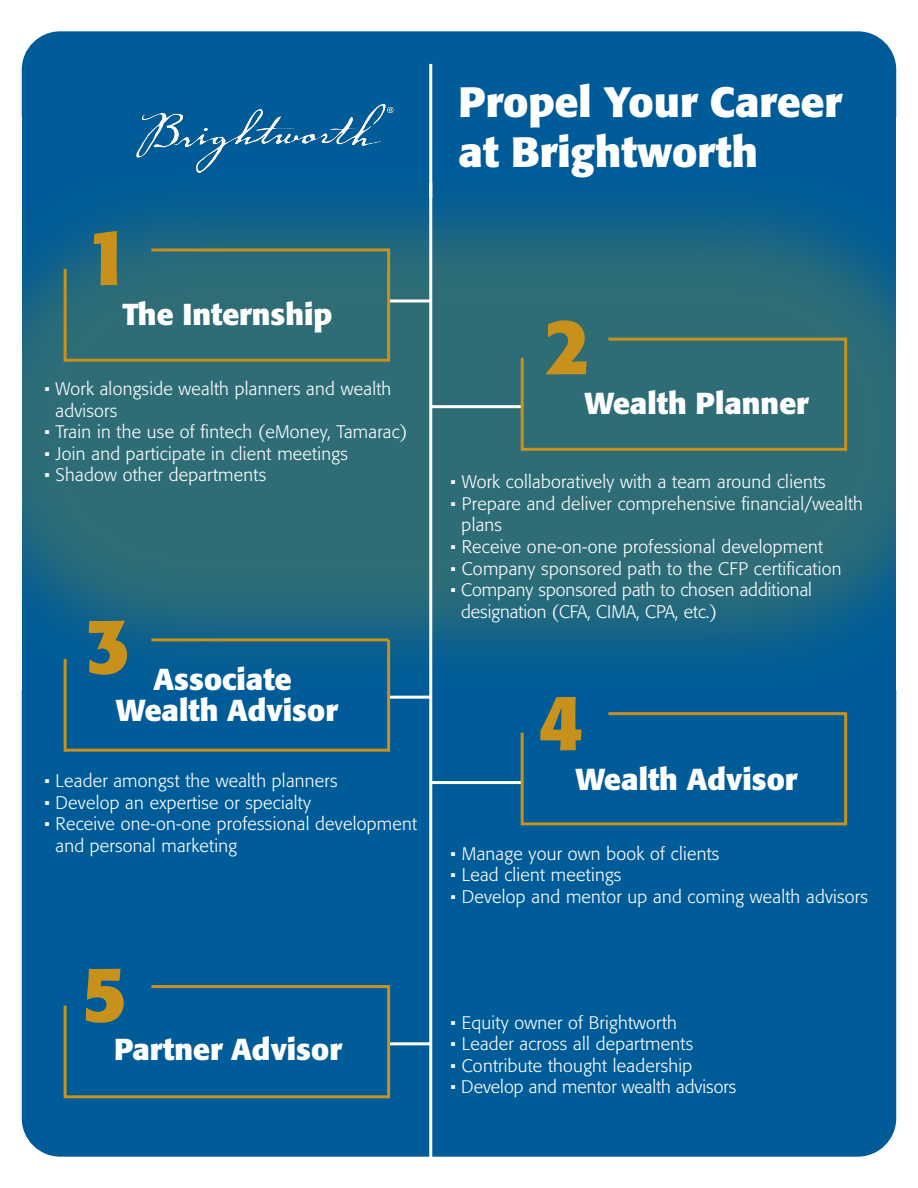
<style>
.page{position:relative;width:918px;height:1188px;background:#fff}
.page>*{position:absolute;margin:0;border:0;box-sizing:border-box;transform-origin:0 0}
.t1{font:700 78px "Formata BQ";color:#c7911b}
.t2{font:700 42px/50.4px "Formata BQ";color:#fff}
.t3{font:700 30px/31.5px "Formata BQ";color:#fff;text-align:center}
.t4{font:300 18px/21.6px "Formata BQ";letter-spacing:.015em;color:#fff}
</style>
<div class="page">
<div style="left:22px;top:31px;width:874px;height:1126px;background:#005c98;border-radius:38px"></div>
<hr style="left:429px;top:64px;width:3px;height:134px;background:#fff">
<img style="left:124px;top:31px;width:283px;height:142px">
<img style="left:22px;top:176px;width:874px;height:508px">
<hr style="left:429px;top:183px;width:3px;height:989px;background:#fff">
<hr style="left:389px;top:299px;width:42px;height:3px;background:#fff">
<hr style="left:389px;top:696px;width:42px;height:3px;background:#fff">
<hr style="left:389px;top:1042px;width:42px;height:3px;background:#fff">
<hr style="left:431px;top:405px;width:91px;height:3px;background:#fff">
<hr style="left:431px;top:781px;width:91px;height:3px;background:#fff">
<hr style="left:64px;top:269px;width:3px;height:93px;background:#c7911b">
<hr style="left:65px;top:359px;width:324px;height:3px;background:#c7911b">
<hr style="left:387px;top:249px;width:3px;height:113px;background:#c7911b">
<hr style="left:151px;top:248px;width:238px;height:3px;background:#c7911b">
<hr style="left:64px;top:659px;width:3px;height:93px;background:#c7911b">
<hr style="left:65px;top:749px;width:324px;height:3px;background:#c7911b">
<hr style="left:387px;top:640px;width:3px;height:112px;background:#c7911b">
<hr style="left:151px;top:638px;width:238px;height:3px;background:#c7911b">
<hr style="left:521px;top:733px;width:3px;height:92px;background:#c7911b">
<hr style="left:522px;top:822px;width:324px;height:3px;background:#c7911b">
<hr style="left:844px;top:712px;width:3px;height:113px;background:#c7911b">
<hr style="left:608px;top:712px;width:238px;height:3px;background:#c7911b">
<hr style="left:64px;top:1006px;width:3px;height:92px;background:#c7911b">
<hr style="left:65px;top:1095px;width:324px;height:3px;background:#c7911b">
<hr style="left:387px;top:985px;width:3px;height:113px;background:#c7911b">
<hr style="left:151px;top:985px;width:238px;height:3px;background:#c7911b">
<hr style="left:521px;top:358px;width:3px;height:93px;background:#c7911b">
<hr style="left:522px;top:448px;width:324px;height:3px;background:#c7911b">
<hr style="left:844px;top:338px;width:3px;height:113px;background:#c7911b">
<hr style="left:608px;top:338px;width:238px;height:3px;background:#c7911b">
<h1 class="t1" style="left:85px;top:209px;width:47px">1</h1>
<h2 class="t2" style="left:459px;top:77px;width:385px">Propel Your Career at Brightworth</h2>
<h3 class="t3" style="left:122px;top:298px;width:212px">The Internship</h3>
<h1 class="t1" style="left:545px;top:298px;width:47px">2</h1>
<h3 class="t3" style="left:584px;top:387px;width:226px">Wealth Planner</h3>
<p class="t4" style="left:55px;top:378px;width:337px;text-indent:-11px">• Work alongside wealth planners and wealth advisors</p>
<p class="t4" style="left:44px;top:421px;width:364px">• Train in the use of fintech (eMoney, Tamarac)</p>
<p class="t4" style="left:44px;top:443px;width:305px">• Join and participate in client meetings</p>
<p class="t4" style="left:44px;top:464px;width:223px">• Shadow other departments</p>
<p class="t4" style="left:451px;top:471px;width:377px">• Work collaboratively with a team around clients</p>
<p class="t4" style="left:462px;top:493px;width:403px;text-indent:-11px">• Prepare and deliver comprehensive financial/wealth plans</p>
<p class="t4" style="left:451px;top:536px;width:374px">• Receive one-on-one professional development</p>
<p class="t4" style="left:451px;top:558px;width:392px">• Company sponsored path to the CFP certification</p>
<p class="t4" style="left:461px;top:579px;width:352px;text-indent:-11px">• Company sponsored path to chosen additional designation (CFA, CIMA, CPA, etc.)</p>
<h1 class="t1" style="left:85px;top:597px;width:47px">3</h1>
<h3 class="t3" style="left:116px;top:663px;width:223px">Associate<br>Wealth Advisor</h3>
<h1 class="t1" style="left:538px;top:674px;width:47px">4</h1>
<h3 class="t3" style="left:576px;top:764px;width:223px">Wealth Advisor</h3>
<p class="t4" style="left:44px;top:770px;width:295px">• Leader amongst the wealth planners</p>
<p class="t4" style="left:44px;top:792px;width:268px">• Develop an expertise or specialty</p>
<p class="t4" style="left:55px;top:813px;width:363px;text-indent:-11px">• Receive one-on-one professional development and personal marketing</p>
<p class="t4" style="left:451px;top:843px;width:270px">• Manage your own book of clients</p>
<p class="t4" style="left:451px;top:864px;width:172px">• Lead client meetings</p>
<p class="t4" style="left:451px;top:886px;width:419px">• Develop and mentor up and coming wealth advisors</p>
<h1 class="t1" style="left:82px;top:945px;width:47px">5</h1>
<h3 class="t3" style="left:114px;top:1034px;width:229px">Partner Advisor</h3>
<p class="t4" style="left:451px;top:1012px;width:228px">• Equity owner of Brightworth</p>
<p class="t4" style="left:451px;top:1033px;width:244px">• Leader across all departments</p>
<p class="t4" style="left:451px;top:1055px;width:243px">• Contribute thought leadership</p>
<p class="t4" style="left:451px;top:1076px;width:287px">• Develop and mentor wealth advisors</p>
</div>
